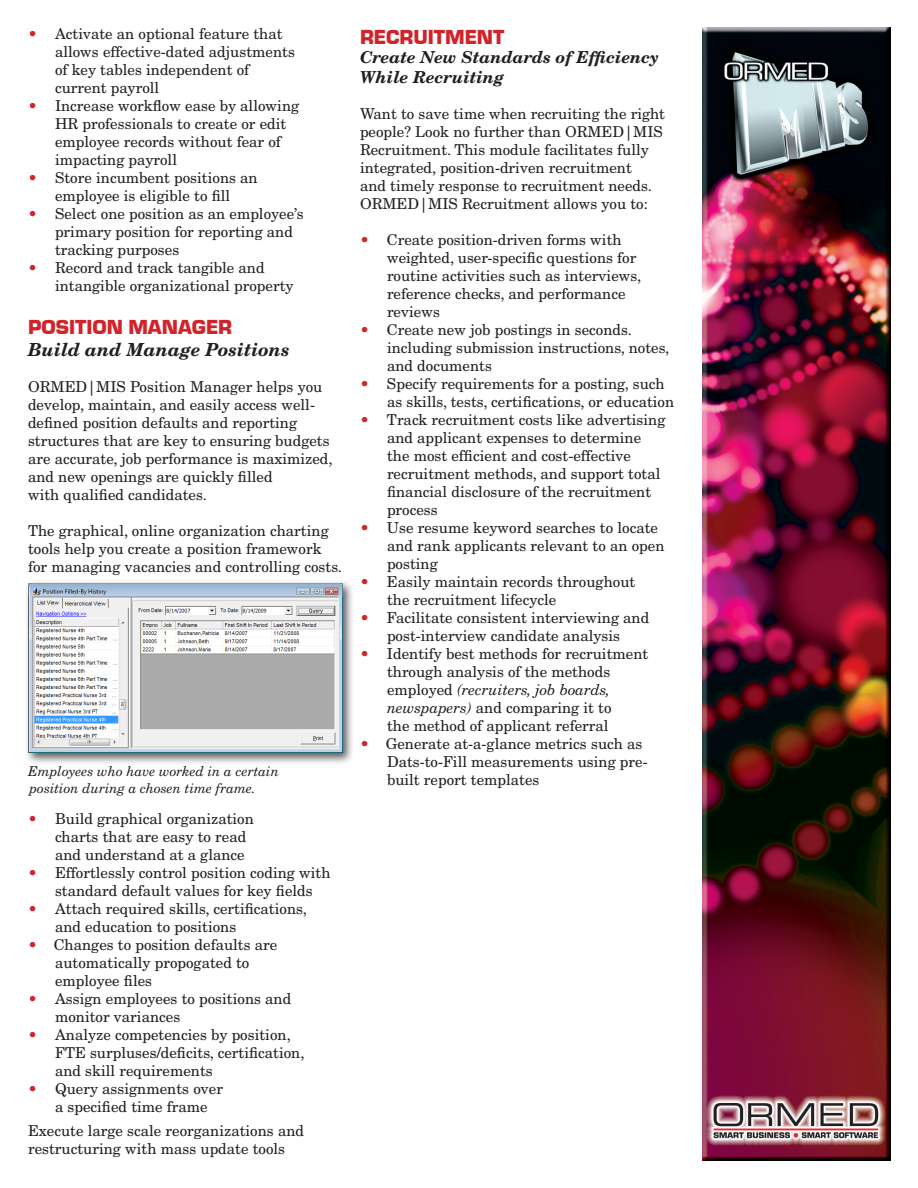
<style>
.page{position:relative;width:918px;height:1188px;background:#fff}
.page>*{position:absolute;margin:0;border:0;box-sizing:border-box;transform-origin:0 0}
.Body_Para{font:900 21px "Eurostar";color:#d1232a}
.Body_Para-2{font:italic 700 18px "New Century Schlbk";color:#231f20}
.Body_Para-3{font:italic 700 16.5px/19.8px "New Century Schlbk";color:#231f20}
.Bullet_List_Blk_Text{font:15px/18px "New Century Schlbk";color:#231f20}
.Body_Para-4{font:15px/18px "New Century Schlbk";color:#231f20}
.Bullet_List_Blue{font:15px/18px "New Century Schlbk";color:#231f20}
.Bullet_List_Blk_Text-2{font:italic 13.5px/16.2px "New Century Schlbk";color:#231f20}
.s1{color:#d1232a}
.s2{font-style:italic}
</style>
<div class="page">
<img style="left:702px;top:27px;width:189px;height:1134px">
<div style="left:25px;top:580px;width:330px;height:185px;background:#231f20;opacity:.75"></div>
<img style="left:28px;top:583px;width:314px;height:169px">
<p class="Bullet_List_Blk_Text" style="left:55px;top:25px;width:242px;text-indent:-27px"><span class="s1">•</span> Activate an optional feature that allows effective-dated adjustments of key tables independent of current payroll</p>
<p class="Bullet_List_Blk_Text" style="left:55px;top:97px;width:246px;text-indent:-27px"><span class="s1">•</span> Increase workflow ease by allowing<br>HR professionals to create or edit employee records without fear of impacting payroll</p>
<p class="Bullet_List_Blk_Text" style="left:28px;top:169px;width:231px;text-align:center"><span class="s1">•</span> Store incumbent positions an employee is eligible to fill</p>
<p class="Bullet_List_Blk_Text" style="left:55px;top:205px;width:250px;text-indent:-27px"><span class="s1">•</span> Select one position as an employee’s primary position for reporting and tracking purposes</p>
<p class="Bullet_List_Blk_Text" style="left:55px;top:259px;width:240px;text-indent:-27px"><span class="s1">•</span> Record and track tangible and intangible organizational property</p>
<p class="Body_Para" style="left:28px;top:314px;width:206px">POSITION MANAGER</p>
<p class="Body_Para-2" style="left:28px;top:338px;width:263px">Build and Manage Positions</p>
<p class="Body_Para-4" style="left:28px;top:378px;width:306px">ORMED|MIS Position Manager helps you develop, maintain, and easily access well&shy;defined position defaults and reporting structures that are key to ensuring budgets are accurate, job performance is maximized, and new openings are quickly filled<br>with qualified candidates.</p>
<p class="Body_Para-4" style="left:28px;top:522px;width:316px">The graphical, online organization charting tools help you create a position framework for managing vacancies and controlling costs.</p>
<p class="Bullet_List_Blk_Text-2" style="left:28px;top:764px;width:252px">Employees who have worked in a certain position during a chosen time frame.</p>
<p class="Bullet_List_Blk_Text" style="left:55px;top:810px;width:200px;text-indent:-27px"><span class="s1">•</span> Build graphical organization charts that are easy to read and understand at a glance</p>
<p class="Bullet_List_Blk_Text" style="left:55px;top:864px;width:277px;text-indent:-27px"><span class="s1">•</span> Effortlessly control position coding with standard default values for key fields</p>
<p class="Bullet_List_Blk_Text" style="left:55px;top:900px;width:253px;text-indent:-27px"><span class="s1">•</span> Attach required skills, certifications, and education to positions</p>
<p class="Body_Para-4" style="left:55px;top:936px;width:224px;text-indent:-27px"><span class="s1">•</span> Changes to position defaults are automatically propogated to employee files</p>
<p class="Bullet_List_Blk_Text" style="left:55px;top:990px;width:238px;text-indent:-27px"><span class="s1">•</span> Assign employees to positions and monitor variances</p>
<p class="Bullet_List_Blk_Text" style="left:55px;top:1026px;width:251px;text-indent:-27px"><span class="s1">•</span> Analyze competencies by position,<br>FTE surpluses/deficits, certification, and skill requirements</p>
<p class="Bullet_List_Blk_Text" style="left:55px;top:1080px;width:170px;text-indent:-27px"><span class="s1">•</span> Query assignments over a specified time frame</p>
<p class="Body_Para-4" style="left:28px;top:1122px;width:278px">Execute large scale reorganizations and restructuring with mass update tools</p>
<p class="Body_Para" style="left:360px;top:23px;width:146px">RECRUITMENT</p>
<p class="Body_Para-3" style="left:360px;top:47px;width:300px">Create New Standards of Efficiency<br>While Recruiting</p>
<p class="Body_Para-4" style="left:360px;top:105px;width:307px">Want to save time when recruiting the right people? Look no further than ORMED|MIS Recruitment. This module facilitates fully integrated, position-driven recruitment<br>and timely response to recruitment needs.<br>ORMED|MIS Recruitment allows you to:</p>
<p class="Bullet_List_Blk_Text" style="left:387px;top:231px;width:256px;text-indent:-27px"><span class="s1">•</span> Create position-driven forms with weighted, user-specific questions for routine activities such as interviews, reference checks, and performance reviews</p>
<p class="Bullet_List_Blk_Text" style="left:387px;top:321px;width:284px;text-indent:-27px"><span class="s1">•</span> Create new job postings in seconds. including submission instructions, notes, and documents</p>
<p class="Bullet_List_Blk_Text" style="left:387px;top:375px;width:289px;text-indent:-27px"><span class="s1">•</span> Specify requirements for a posting, such as skills, tests, certifications, or education</p>
<p class="Bullet_List_Blk_Text" style="left:387px;top:411px;width:280px;text-indent:-27px"><span class="s1">•</span> Track recruitment costs like advertising and applicant expenses to determine the most efficient and cost-effective recruitment methods, and support total financial disclosure of the recruitment process</p>
<p class="Bullet_List_Blk_Text" style="left:387px;top:519px;width:279px;text-indent:-27px"><span class="s1">•</span> Use resume keyword searches to locate and rank applicants relevant to an open posting</p>
<p class="Bullet_List_Blk_Text" style="left:387px;top:573px;width:250px;text-indent:-27px"><span class="s1">•</span> Easily maintain records throughout the recruitment lifecycle</p>
<p class="Bullet_List_Blk_Text" style="left:360px;top:609px;width:291px;text-align:center"><span class="s1">•</span> Facilitate consistent interviewing and post-interview candidate analysis</p>
<p class="Bullet_List_Blk_Text" style="left:387px;top:645px;width:263px;text-indent:-27px"><span class="s1">•</span> Identify best methods for recruitment through analysis of the methods employed <span class="s2">(recruiters, job boards, newspapers)</span> and comparing it to<br>the method of applicant referral</p>
<p class="Bullet_List_Blue" style="left:387px;top:735px;width:262px;text-indent:-27px"><span class="s1">•</span> Generate at-a-glance metrics such as<br>Dats-to-Fill measurements using pre&shy;built report templates</p>
</div>
